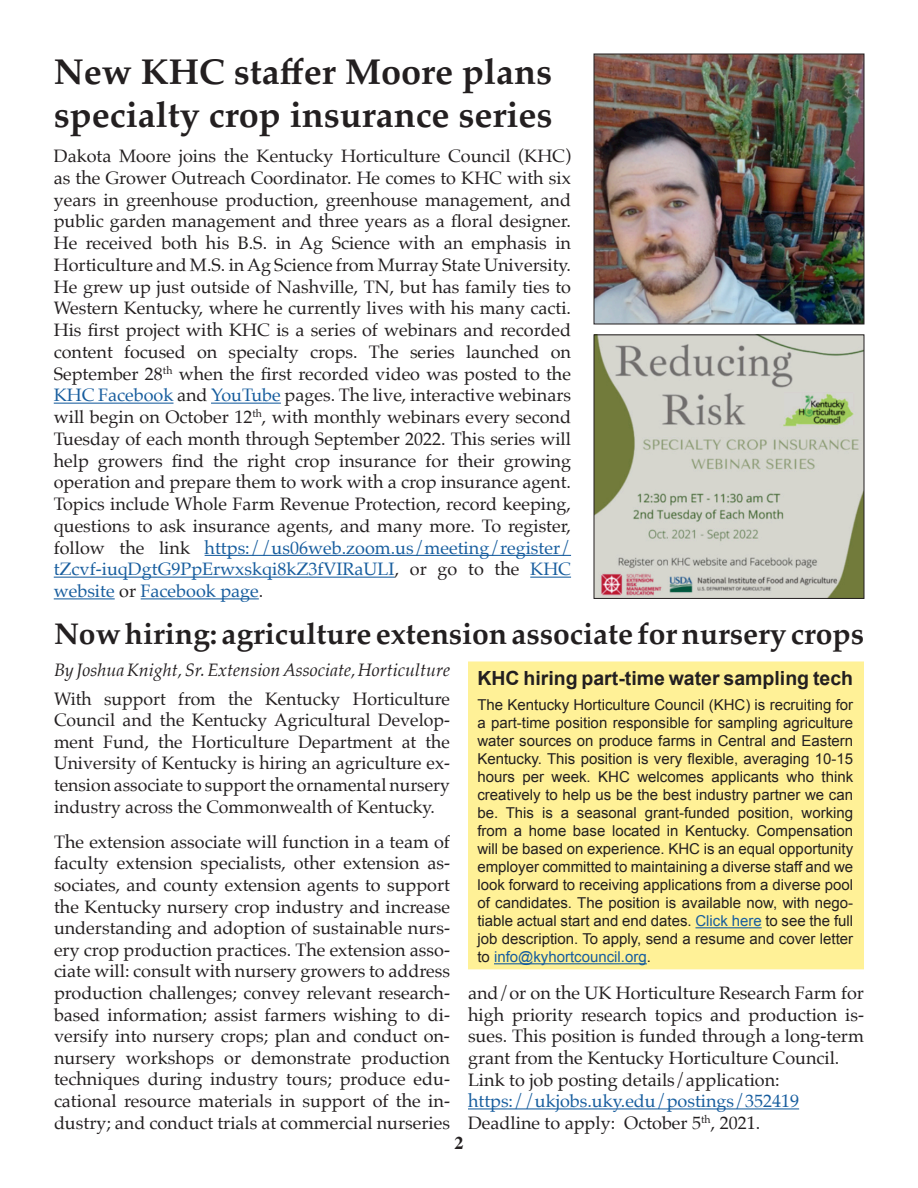
<style>
.page{position:relative;width:918px;height:1188px;background:#fff}
.page>*{position:absolute;margin:0;border:0;box-sizing:border-box;transform-origin:0 0}
.t1{font:700 36px/43.2px "Palatino";color:#231f20}
.t2{font:700 30px "Palatino";color:#231f20}
.t3{font:700 19.5px "Arial";color:#231f20}
.t4{font:18px/21.6px "Palatino";color:#231f20;text-align:justify}
.t5{font:italic 18px "Palatino";color:#231f20}
.t6{font:18px "Palatino";color:#175d9e}
.t7{font:700 18px "Times";color:#231f20}
.t8{font:15px/18px "Arial";color:#231f20;text-align:justify}
.s1{color:#175d9e}
</style>
<div class="page">
<div style="left:468px;top:662px;width:396px;height:307px;background:#fff197"></div>
<hr style="left:468px;top:1108px;width:331px;height:1px;background:#175d9e">
<img style="left:596px;top:56px;width:266px;height:266px">
<div style="left:594px;top:54px;width:270px;height:270px;border:1px solid #231f20"></div>
<hr style="left:54px;top:403px;width:119px;height:1px;background:#175d9e">
<hr style="left:211px;top:403px;width:70px;height:1px;background:#175d9e">
<hr style="left:205px;top:555px;width:366px;height:1px;background:#175d9e">
<hr style="left:54px;top:577px;width:341px;height:1px;background:#175d9e">
<hr style="left:530px;top:577px;width:41px;height:1px;background:#175d9e">
<hr style="left:54px;top:598px;width:61px;height:1px;background:#175d9e">
<hr style="left:141px;top:598px;width:118px;height:1px;background:#175d9e">
<img style="left:596px;top:336px;width:266px;height:261px">
<div style="left:594px;top:334px;width:270px;height:265px;border:1px solid #231f20"></div>
<hr style="left:695px;top:927px;width:67px;height:1px;background:#175d9e">
<hr style="left:494px;top:963px;width:153px;height:1px;background:#175d9e">
<p class="t1" style="left:54px;top:49px;width:500px">New KHC staffer Moore plans specialty crop insurance series</p>
<p class="t4" style="left:54px;top:145px;width:519px">Dakota Moore joins the Kentucky Horticulture Council (KHC) as the Grower Outreach Coordinator. He comes to KHC with six years in greenhouse production, greenhouse management, and public garden management and three years as a floral designer.<br>He received both his B.S. in Ag Science with an emphasis in Horticulture and M.S. in Ag Science from Murray State University.<br>He grew up just outside of Nashville, TN, but has family ties to Western Kentucky, where he currently lives with his many cacti.<br>His first project with KHC is a series of webinars and recorded content focused on specialty crops. The series launched on September 28<sup>th</sup> when the first recorded video was posted to the <span class="s1">KHC Facebook</span> and <span class="s1">YouTube</span> pages. The live, interactive webinars will begin on October 12<sup>th</sup>, with monthly webinars every second Tuesday of each month through September 2022. This series will help growers find the right crop insurance for their growing operation and prepare them to work with a crop insurance agent.<br>Topics include Whole Farm Revenue Protection, record keeping, questions to ask insurance agents, and many more. To register, follow the link <span class="s1">https://us06web.zoom.us/meeting/register/ tZcvf-iuqDgtG9PpErwxskqi8kZ3fVIRaULI</span>, or go to the <span class="s1">KHC website</span> or <span class="s1">Facebook page</span>.</p>
<p class="t2" style="left:54px;top:608px;width:812px">Now hiring: agriculture extension associate for nursery crops</p>
<p class="t3" style="left:477px;top:666px;width:377px">KHC hiring part-time water sampling tech</p>
<p class="t8" style="left:477px;top:696px;width:377px">The Kentucky Horticulture Council (KHC) is recruiting for a part-time position responsible for sampling agriculture water sources on produce farms in Central and Eastern Kentucky. This position is very flexible, averaging 10-15 hours per week. KHC welcomes applicants who think creatively to help us be the best industry partner we can be. This is a seasonal grant-funded position, working from a home base located in Kentucky. Compensation will be based on experience. KHC is an equal opportunity employer committed to maintaining a diverse staff and we look forward to receiving applications from a diverse pool of candidates. The position is available now, with nego&shy;tiable actual start and end dates. <span class="s1">Click here</span> to see the full job description. To apply, send a resume and cover letter to <span class="s1">info@kyhortcouncil.org</span>.</p>
<p class="t5" style="left:54px;top:655px;width:398px">By Joshua Knight, Sr. Extension Associate, Horticulture</p>
<p class="t4" style="left:54px;top:688px;width:398px">With support from the Kentucky Horticulture Council and the Kentucky Agricultural Develop&shy;ment Fund, the Horticulture Department at the University of Kentucky is hiring an agriculture ex&shy;tension associate to support the ornamental nursery industry across the Commonwealth of Kentucky.</p>
<p class="t4" style="left:54px;top:831px;width:398px">The extension associate will function in a team of faculty extension specialists, other extension as&shy;sociates, and county extension agents to support the Kentucky nursery crop industry and increase understanding and adoption of sustainable nurs&shy;ery crop production practices. The extension asso&shy;ciate will: consult with nursery growers to address production challenges; convey relevant research&shy;based information; assist farmers wishing to di&shy;versify into nursery crops; plan and conduct on&shy;nursery workshops or demonstrate production techniques during industry tours; produce edu&shy;cational resource materials in support of the in&shy;dustry; and conduct trials at commercial nurseries</p>
<p class="t4" style="left:468px;top:982px;width:397px">and/or on the UK Horticulture Research Farm for high priority research topics and production is&shy;sues. This position is funded through a long-term grant from the Kentucky Horticulture Council.</p>
<p class="t4" style="left:468px;top:1068px;width:313px">Link to job posting details/application:</p>
<p class="t6" style="left:468px;top:1086px;width:333px">https://ukjobs.uky.edu/postings/352419</p>
<p class="t4" style="left:468px;top:1112px;width:294px">Deadline to apply: October 5<sup>th</sup>, 2021.</p>
<p class="t7" style="left:454px;top:1125px;width:10px">2</p>
</div>
